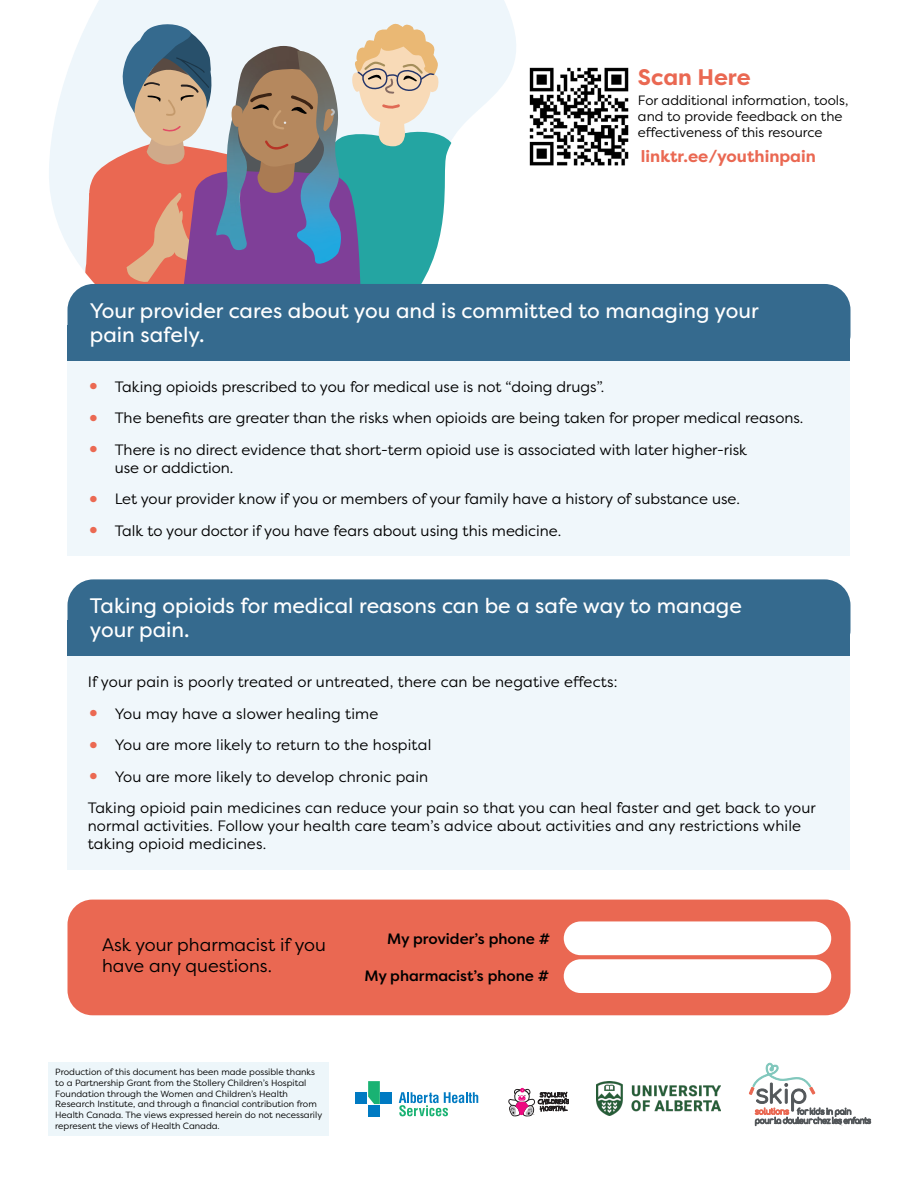
<style>
.page{position:relative;width:918px;height:1188px;background:#fff}
.page>*{position:absolute;margin:0;border:0;box-sizing:border-box;transform-origin:0 0}
.t1{font:700 22.5px "Filson Pro";letter-spacing:-.005em;color:#ea6852}
.t2{font:21px/24px "Filson Pro";color:#fff}
.t3{font:18px/21px "Filson Pro";color:#000}
.t4{font:700 16.5px "Filson Pro";color:#ea6852}
.t5{font:15px/18px "Filson Pro";color:#000}
.t6{font:500 15px "Filson Pro";color:#000}
.t7{font:13.5px/16.2px "Filson Pro";color:#000}
.t8{font:9px/10.8px "Filson Pro";color:#000}
.s1{font-size:28.5px;color:#eb6952}
</style>
<div class="page">
<svg style="left:49px;top:0;width:467px;height:410px;fill:#eef6fb"></svg>
<svg style="left:82px;top:22px;width:391px;height:264px;background:#a8a2a6"></svg>
<div style="left:68px;top:656px;width:782px;height:214px;background:#f0f7fb"></div>
<div style="left:67px;top:579px;width:783px;height:77px;background:#356a8e;border-radius:26px"></div>
<div style="left:68px;top:621px;width:782px;height:35px;background:#356a8e"></div>
<div style="left:68px;top:360px;width:782px;height:196px;background:#f0f7fb"></div>
<div style="left:67px;top:284px;width:783px;height:76px;background:#356a8e;border-radius:26px"></div>
<div style="left:68px;top:325px;width:782px;height:35px;background:#356a8e"></div>
<svg style="left:399px;top:1092px;width:79px;height:24px"></svg>
<div style="left:356px;top:1092px;width:11px;height:12px;background:#007ac2"></div>
<div style="left:381px;top:1092px;width:11px;height:12px;background:#007ac2"></div>
<div style="left:368px;top:1105px;width:12px;height:11px;background:#007ac2"></div>
<svg style="left:368px;top:1081px;width:12px;height:23px"></svg>
<svg style="left:508px;top:1088px;width:61px;height:28px"></svg>
<img style="left:596px;top:1081px;width:125px;height:34px">
<div style="left:48px;top:1062px;width:281px;height:74px;background:#edf6fa"></div>
<svg style="left:749px;top:1062px;width:122px;height:64px"></svg>
<img style="left:529px;top:67px;width:100px;height:99px">
<div style="left:68px;top:900px;width:782px;height:115px;background:#ea6852;border-radius:25px"></div>
<div style="left:564px;top:921px;width:267px;height:34px;background:#fff;border-radius:17px"></div>
<div style="left:564px;top:959px;width:267px;height:34px;background:#fff;border-radius:17px"></div>
<h1 class="t1" style="left:638px;top:62px;width:114px">Scan Here</h1>
<p class="t7" style="left:638px;top:92px;width:212px">For additional information, tools, and to provide feedback on the effectiveness of this resource</p>
<p class="t4" style="left:641px;top:146px;width:176px">linktr.ee/youthinpain</p>
<h2 class="t2" style="left:90px;top:298px;width:671px">Your provider cares about you and is committed to managing your pain safely.</h2>
<p class="t5" style="left:88px;top:377px;width:518px"><span class="s1">•</span> Taking opioids prescribed to you for medical use is not “doing drugs”.</p>
<p class="t5" style="left:88px;top:409px;width:717px"><span class="s1">•</span> The benefits are greater than the risks when opioids are being taken for proper medical reasons.</p>
<p class="t5" style="left:115px;top:440px;width:634px;text-indent:-27px"><span class="s1">•</span> There is no direct evidence that short-term opioid use is associated with later higher-risk use or addiction.</p>
<p class="t5" style="left:88px;top:490px;width:654px"><span class="s1">•</span> Let your provider know if you or members of your family have a history of substance use.</p>
<p class="t5" style="left:88px;top:521px;width:475px"><span class="s1">•</span> Talk to your doctor if you have fears about using this medicine.</p>
<h2 class="t2" style="left:90px;top:593px;width:654px">Taking opioids for medical reasons can be a safe way to manage your pain.</h2>
<p class="t5" style="left:88px;top:673px;width:531px">If your pain is poorly treated or untreated, there can be negative effects:</p>
<p class="t5" style="left:88px;top:704px;width:292px"><span class="s1">•</span> You may have a slower healing time</p>
<p class="t5" style="left:88px;top:736px;width:345px"><span class="s1">•</span> You are more likely to return to the hospital</p>
<p class="t5" style="left:88px;top:760px;width:730px;line-height:31.5px"><span class="s1">•</span> You are more likely to develop chronic pain<br>Taking opioid pain medicines can reduce your pain so that you can heal faster and get back to your</p>
<p class="t5" style="left:88px;top:817px;width:715px">normal activities. Follow your health care team’s advice about activities and any restrictions while taking opioid medicines.</p>
<p class="t3" style="left:102px;top:934px;width:225px">Ask your pharmacist if you have any questions.</p>
<p class="t8" style="left:55px;top:1066px;width:269px">Production of this document has been made possible thanks to a Partnership Grant from the Stollery Children’s Hospital Foundation through the Women and Children’s Health Research Institute, and through a financial contribution from Health Canada. The views expressed herein do not necessarily represent the views of Health Canada.</p>
<p class="t6" style="left:387px;top:928px;width:165px">My provider’s phone #</p>
<p class="t6" style="left:364px;top:966px;width:186px">My pharmacist’s phone #</p>
</div>
